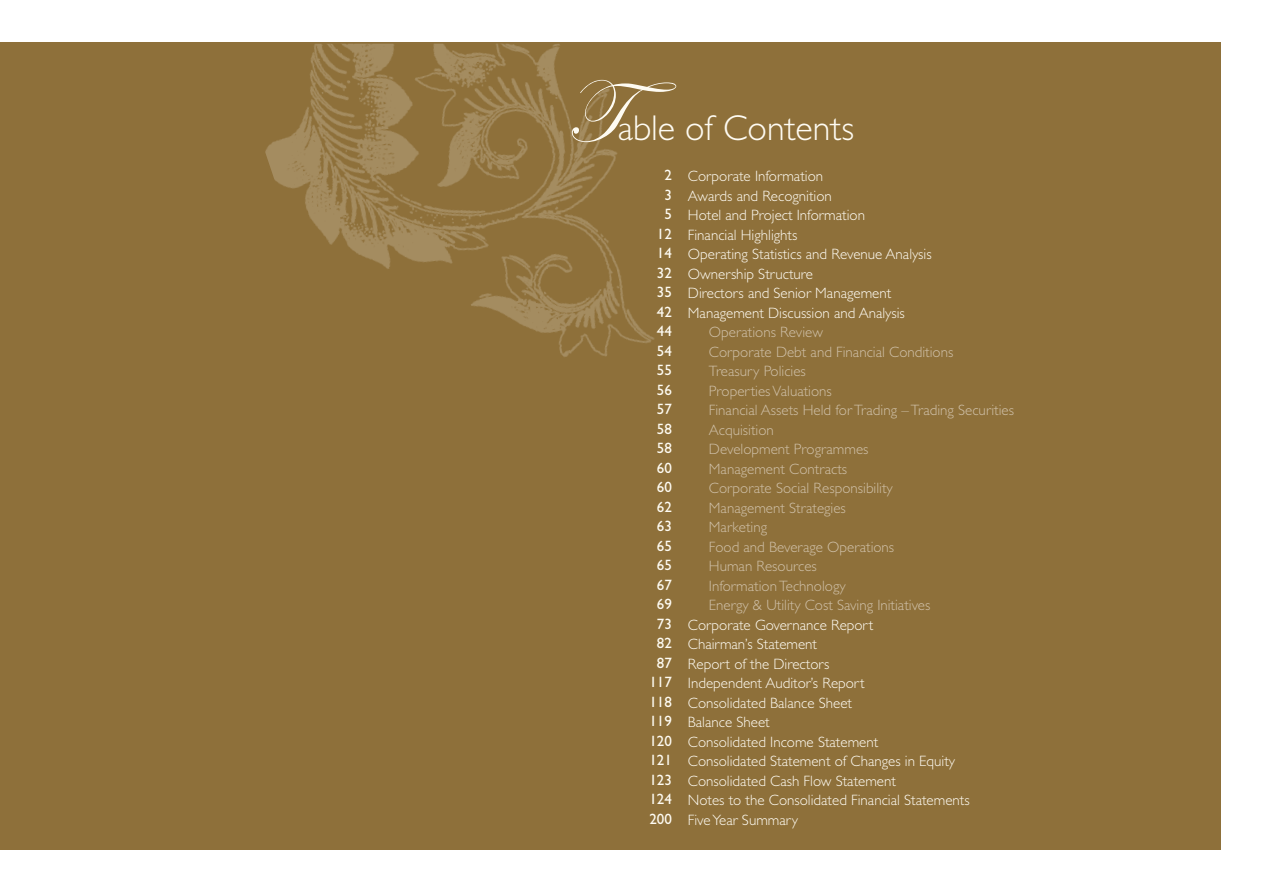
<style>
.page{position:relative;width:1263px;height:893px;background:#fff}
.page>*{position:absolute;margin:0;border:0;box-sizing:border-box;transform-origin:0 0}
.t1{font:90px "Edwardian Script ITC";color:#fefbf2}
.t2{font:300 36px "Gill Sans";color:#fefbf2}
.t3{font:300 15px/19.5px "Gill Sans";color:#fefbf2}
.t4{font:300 15px/19.5px "Gill Sans";color:#cfc0a8}
.t5{font:15px/19.5px "Gill Sans";color:#fefbf2;text-align:right}
</style>
<div class="page">
<div style="left:0;top:43px;width:1220px;height:807px;background:#8e703a"></div>
<img style="left:265px;top:44px;width:389px;height:313px">
<h1 class="t1" style="left:565px;top:64px;width:113px">T</h1>
<h2 class="t2" style="left:618px;top:108px;width:238px">able of Contents</h2>
<p class="t5" style="left:649px;top:165px;width:24px">2<br>3<br>5<br>12<br>14<br>32<br>35<br>42<br>44<br>54<br>55<br>56<br>57<br>58<br>58<br>60<br>60<br>62<br>63<br>65<br>65<br>67<br>69<br>73<br>82<br>87<br>117<br>118<br>119<br>120<br>121<br>123<br>124<br>200</p>
<p class="t3" style="left:688px;top:167px;width:245px">Corporate Information<br>Awards and Recognition<br>Hotel and Project Information<br>Financial Highlights<br>Operating Statistics and Revenue Analysis<br>Ownership Structure<br>Directors and Senior Management<br>Management Discussion and Analysis</p>
<p class="t4" style="left:709px;top:323px;width:307px">Operations Review<br>Corporate Debt and Financial Conditions<br>Treasury Policies<br>Properties Valuations<br>Financial Assets Held for Trading – Trading Securities<br>Acquisition<br>Development Programmes<br>Management Contracts<br>Corporate Social Responsibility<br>Management Strategies<br>Marketing<br>Food and Beverage Operations<br>Human Resources<br>Information Technology<br>Energy &amp; Utility Cost Saving Initiatives</p>
<p class="t3" style="left:688px;top:615px;width:283px">Corporate Governance Report<br>Chairman’s Statement<br>Report of the Directors<br>Independent Auditor’s Report<br>Consolidated Balance Sheet<br>Balance Sheet<br>Consolidated Income Statement<br>Consolidated Statement of Changes in Equity<br>Consolidated Cash Flow Statement<br>Notes to the Consolidated Financial Statements<br>Five Year Summary</p>
</div>
